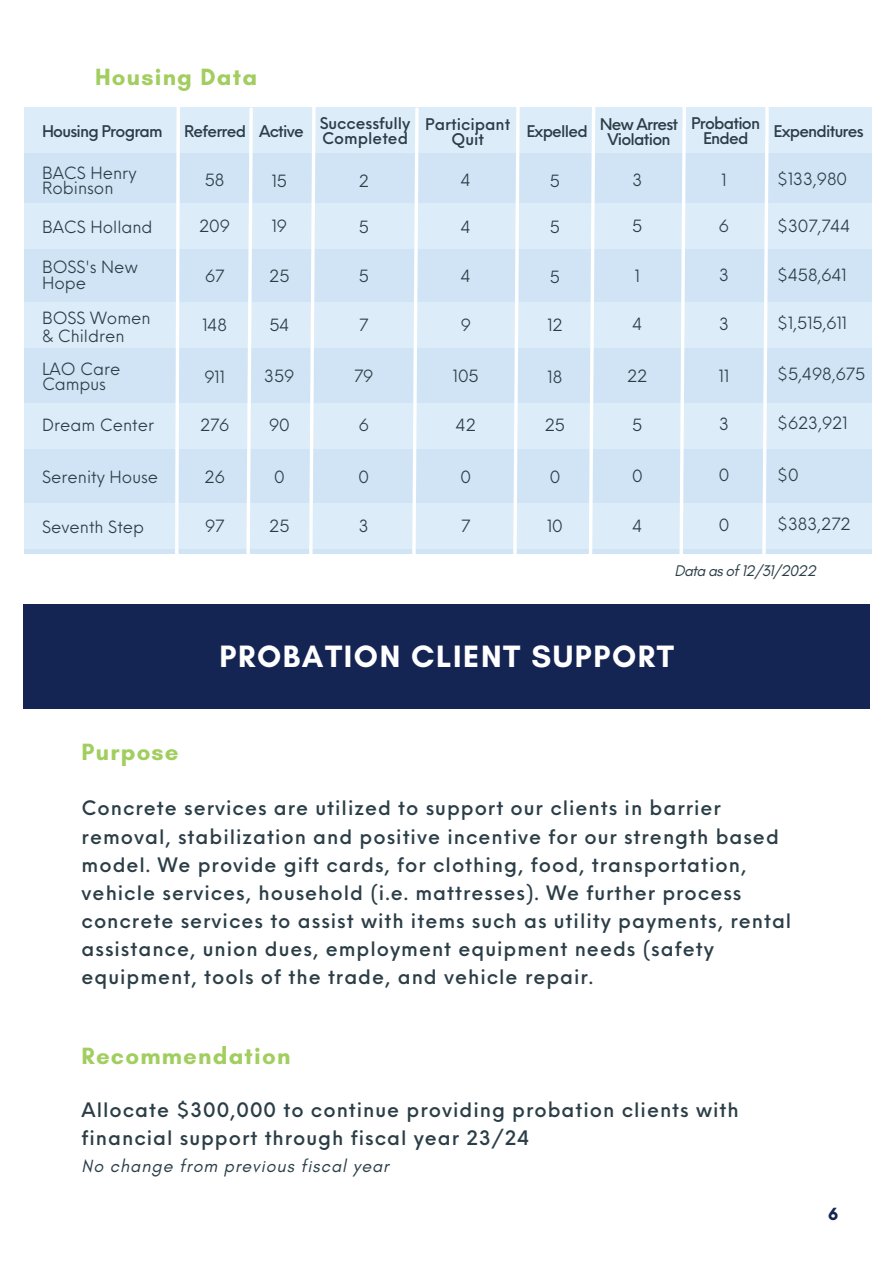
<style>
.page{position:relative;width:893px;height:1264px;background:#fff}
.page>*{position:absolute;margin:0;border:0;box-sizing:border-box;transform-origin:0 0}
.t1{font:700 31.5px "Glacial Indifference";letter-spacing:.05em;color:#fff}
.t2{font:700 24px "Glacial Indifference";letter-spacing:.05em;color:#a1ce5e}
.t3{font:500 19.5px/28px "Neue Einstellung";letter-spacing:.05em;color:#2b3e47}
.t4{font:italic 18px "Glacial Indifference";letter-spacing:.05em;color:#2b3e47}
.t5{font:700 18px "Glacial Indifference";color:#152553}
.t6{font:16.5px/15.8px "Neue Einstellung";color:#2b3e47}
.t7{font:500 15.75px/15.8px "Neue Einstellung";letter-spacing:-.05em;color:#2b3e47;text-align:center}
.t8{font:500 15.75px/15.8px "Neue Einstellung";color:#2b3e47}
.t9{font:italic 15.75px "Glacial Indifference";letter-spacing:-.05em;color:#2b3e47}
</style>
<div class="page">
<svg style="left:24px;top:107px;width:848px;height:447px;background:#d8e8f7"></svg>
<div style="left:24px;top:604px;width:845px;height:105px;background:#152553"></div>
<p class="t2" style="left:95px;top:63px;width:164px">Housing Data</p>
<p class="t8" style="left:425px;top:115px;width:87px;text-align:center">Participant<br>Quit</p>
<p class="t7" style="left:599px;top:115px;width:80px">New Arrest<br>Violation</p>
<p class="t7" style="left:691px;top:114px;width:71px">Probation<br>Ended</p>
<p class="t7" style="left:773px;top:121px;width:92px">Expenditures</p>
<p class="t7" style="left:42px;top:121px;width:122px">Housing Program</p>
<p class="t7" style="left:184px;top:121px;width:121px">Referred Active</p>
<p class="t8" style="left:319px;top:114px;width:92px">Successfully<br>Completed</p>
<p class="t7" style="left:526px;top:121px;width:63px">Expelled</p>
<p class="t6" style="left:42px;top:163px;width:96px">BACS Henry<br>Robinson</p>
<p class="t6" style="left:205px;top:170px;width:21px">58</p>
<p class="t6" style="left:272px;top:171px;width:17px">15</p>
<p class="t6" style="left:358px;top:171px;width:12px">2</p>
<p class="t6" style="left:461px;top:171px;width:11px">4</p>
<p class="t6" style="left:550px;top:171px;width:12px">5</p>
<p class="t6" style="left:632px;top:170px;width:11px">3</p>
<p class="t6" style="left:721px;top:170px;width:7px">1</p>
<p class="t6" style="left:777px;top:169px;width:72px">$133,980</p>
<p class="t6" style="left:42px;top:217px;width:112px">BACS Holland</p>
<p class="t6" style="left:199px;top:217px;width:32px">209</p>
<p class="t6" style="left:272px;top:217px;width:17px">19</p>
<p class="t6" style="left:358px;top:217px;width:12px">5</p>
<p class="t6" style="left:461px;top:217px;width:11px">4</p>
<p class="t6" style="left:550px;top:217px;width:12px">5</p>
<p class="t6" style="left:632px;top:217px;width:12px">5</p>
<p class="t6" style="left:719px;top:216px;width:12px">6</p>
<p class="t6" style="left:777px;top:216px;width:75px">$307,744</p>
<p class="t6" style="left:42px;top:257px;width:97px">BOSS's New<br>Hope</p>
<p class="t6" style="left:205px;top:266px;width:21px">67</p>
<p class="t6" style="left:269px;top:266px;width:22px">25</p>
<p class="t6" style="left:358px;top:266px;width:12px">5</p>
<p class="t6" style="left:461px;top:266px;width:11px">4</p>
<p class="t6" style="left:550px;top:267px;width:12px">5</p>
<p class="t6" style="left:634px;top:266px;width:7px">1</p>
<p class="t6" style="left:719px;top:266px;width:11px">3</p>
<p class="t6" style="left:777px;top:265px;width:71px">$458,641</p>
<p class="t6" style="left:42px;top:308px;width:110px;line-height:18px">BOSS Women &amp; Children</p>
<p class="t6" style="left:202px;top:315px;width:26px">148</p>
<p class="t6" style="left:269px;top:315px;width:22px">54</p>
<p class="t6" style="left:359px;top:315px;width:11px">7</p>
<p class="t6" style="left:460px;top:315px;width:12px">9</p>
<p class="t6" style="left:547px;top:315px;width:17px">12</p>
<p class="t6" style="left:632px;top:315px;width:11px">4</p>
<p class="t6" style="left:719px;top:314px;width:11px">3</p>
<p class="t6" style="left:777px;top:313px;width:71px">$1,515,611</p>
<p class="t6" style="left:42px;top:359px;width:80px">LAO Care<br>Campus</p>
<p class="t6" style="left:204px;top:367px;width:22px">911</p>
<p class="t6" style="left:264px;top:366px;width:32px">359</p>
<p class="t6" style="left:354px;top:366px;width:21px">79</p>
<p class="t6" style="left:453px;top:366px;width:27px">105</p>
<p class="t6" style="left:547px;top:367px;width:16px">18</p>
<p class="t6" style="left:627px;top:366px;width:22px">22</p>
<p class="t6" style="left:718px;top:366px;width:12px">11</p>
<p class="t6" style="left:777px;top:364px;width:89px">$5,498,675</p>
<p class="t6" style="left:42px;top:415px;width:114px">Dream Center</p>
<p class="t6" style="left:200px;top:416px;width:31px">276</p>
<p class="t6" style="left:269px;top:416px;width:22px">90</p>
<p class="t6" style="left:359px;top:416px;width:12px">6</p>
<p class="t6" style="left:456px;top:416px;width:22px">42</p>
<p class="t6" style="left:545px;top:416px;width:22px">25</p>
<p class="t6" style="left:632px;top:415px;width:12px">5</p>
<p class="t6" style="left:719px;top:415px;width:11px">3</p>
<p class="t6" style="left:777px;top:413px;width:72px">$623,921</p>
<p class="t6" style="left:42px;top:467px;width:118px">Serenity House</p>
<p class="t6" style="left:204px;top:467px;width:22px">26</p>
<p class="t6" style="left:274px;top:467px;width:12px">0</p>
<p class="t6" style="left:358px;top:467px;width:12px">0</p>
<p class="t6" style="left:460px;top:467px;width:12px">0</p>
<p class="t6" style="left:549px;top:467px;width:12px">0</p>
<p class="t6" style="left:632px;top:466px;width:12px">0</p>
<p class="t6" style="left:718px;top:466px;width:12px">0</p>
<p class="t6" style="left:777px;top:466px;width:23px">$0</p>
<p class="t6" style="left:42px;top:517px;width:104px">Seventh Step</p>
<p class="t6" style="left:205px;top:517px;width:21px">97</p>
<p class="t6" style="left:269px;top:517px;width:22px">25</p>
<p class="t6" style="left:359px;top:516px;width:11px">3</p>
<p class="t6" style="left:461px;top:516px;width:11px">7</p>
<p class="t6" style="left:547px;top:517px;width:17px">10</p>
<p class="t6" style="left:632px;top:516px;width:11px">4</p>
<p class="t6" style="left:718px;top:515px;width:12px">0</p>
<p class="t6" style="left:777px;top:514px;width:75px">$383,272</p>
<p class="t9" style="left:674px;top:560px;width:143px">Data as of 12/31/2022</p>
<h1 class="t1" style="left:219px;top:637px;width:456px">PROBATION CLIENT SUPPORT</h1>
<p class="t2" style="left:82px;top:737px;width:98px">Purpose</p>
<p class="t3" style="left:82px;top:792px;width:711px">Concrete services are utilized to support our clients in barrier removal, stabilization and positive incentive for our strength based model. We provide gift cards, for clothing, food, transportation, vehicle services, household (i.e. mattresses). We further process concrete services to assist with items such as utility payments, rental assistance, union dues, employment equipment needs (safety equipment, tools of the trade, and vehicle repair.</p>
<p class="t2" style="left:82px;top:1041px;width:210px">Recommendation</p>
<p class="t3" style="left:82px;top:1093px;width:658px">Allocate $300,000 to continue providing probation clients with financial support through fiscal year 23/24</p>
<p class="t4" style="left:82px;top:1154px;width:309px">No change from previous fiscal year</p>
<p class="t5" style="left:828px;top:1202px;width:12px">6</p>
</div>
